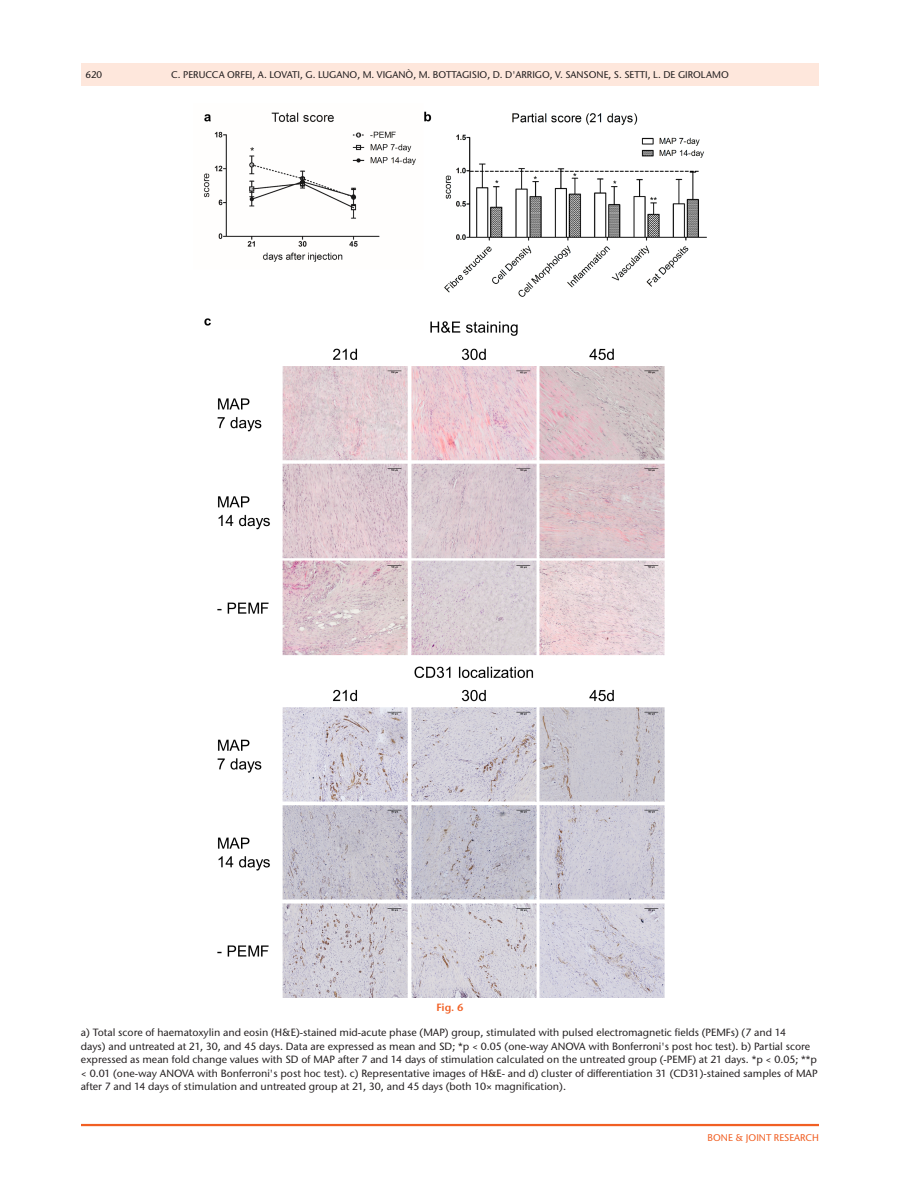
<style>
.page{position:relative;width:918px;height:1188px;background:#fff}
.page>*{position:absolute;margin:0;border:0;box-sizing:border-box;transform-origin:0 0}
.t1{font:500 10.5px/13.5px "Stone Sans ITC Pro";color:#231f20}
.t2{font:600 10.5px "Stone Sans ITC Pro";color:#f15f23}
.t3{font:500 9.75px "Stone Sans ITC Pro";color:#231f20}
.t4{font:500 9.75px "Stone Sans ITC Pro";color:#f15f23}
</style>
<div class="page">
<hr style="left:81px;top:1124px;width:738px;height:2px;background:#f15f23">
<div style="left:81px;top:63px;width:738px;height:23px;background:#fee7dc"></div>
<img style="left:203px;top:111px;width:503px;height:886px">
<p class="t3" style="left:85px;top:68px;width:18px">620</p>
<p class="t3" style="left:171px;top:68px;width:559px">C. PERUCCA ORFEI, A. LOVATI, G. LUGANO, M. VIGANÒ, M. BOTTAGISIO, D. D'ARRIGO, V. SANSONE, S. SETTI, L. DE GIROLAMO</p>
<p class="t2" style="left:436px;top:1000px;width:29px">Fig. 6</p>
<p class="t1" style="left:81px;top:1026px;width:351px">a) Total score of haematoxylin and eosin (H&amp;E)-stained mid-acute phase (MAP</p>
<p class="t1" style="left:445px;top:1026px;width:268px">) group, stimulated with pulsed electromagnetic fields (PEM</p>
<p class="t1" style="left:726px;top:1026px;width:62px">Fs) (7 and 14</p>
<p class="t1" style="left:81px;top:1039px;width:479px">days) and untreated at 21, 30, and 45 days. Data are expressed as mean and SD; *p &lt; 0.05 (one-way ANO</p>
<p class="t1" style="left:574px;top:1039px;width:238px">VA with Bonferroni's post hoc test). b) Partial score</p>
<p class="t1" style="left:81px;top:1053px;width:241px">expressed as mean fold change values with SD of MAP</p>
<p class="t1" style="left:338px;top:1053px;width:336px">after 7 and 14 days of stimulation calculated on the untreated group (--PEM</p>
<p class="t1" style="left:687px;top:1053px;width:131px">F) at 21 days. *p &lt; 0.05; **p</p>
<p class="t1" style="left:81px;top:1066px;width:88px">&lt; 0.01 (one-way ANO</p>
<p class="t1" style="left:81px;top:1066px;width:723px;text-indent:101px">VA with Bonferroni's post hoc test). c) Representative images of H&amp;E- and d) cluster of differentiation 31 (CD31)-stained samples of MAP after 7 and 14 days of stimulation and untreated group at 21, 30, and 45 days (both 10× magnification).</p>
<p class="t4" style="left:708px;top:1132px;width:13px">BONE</p>
<p class="t4" style="left:735px;top:1132px;width:20px">&amp; JOINT</p>
<p class="t4" style="left:774px;top:1132px;width:12px">RESEA</p>
<p class="t4" style="left:800px;top:1132px;width:20px">RCH</p>
</div>
